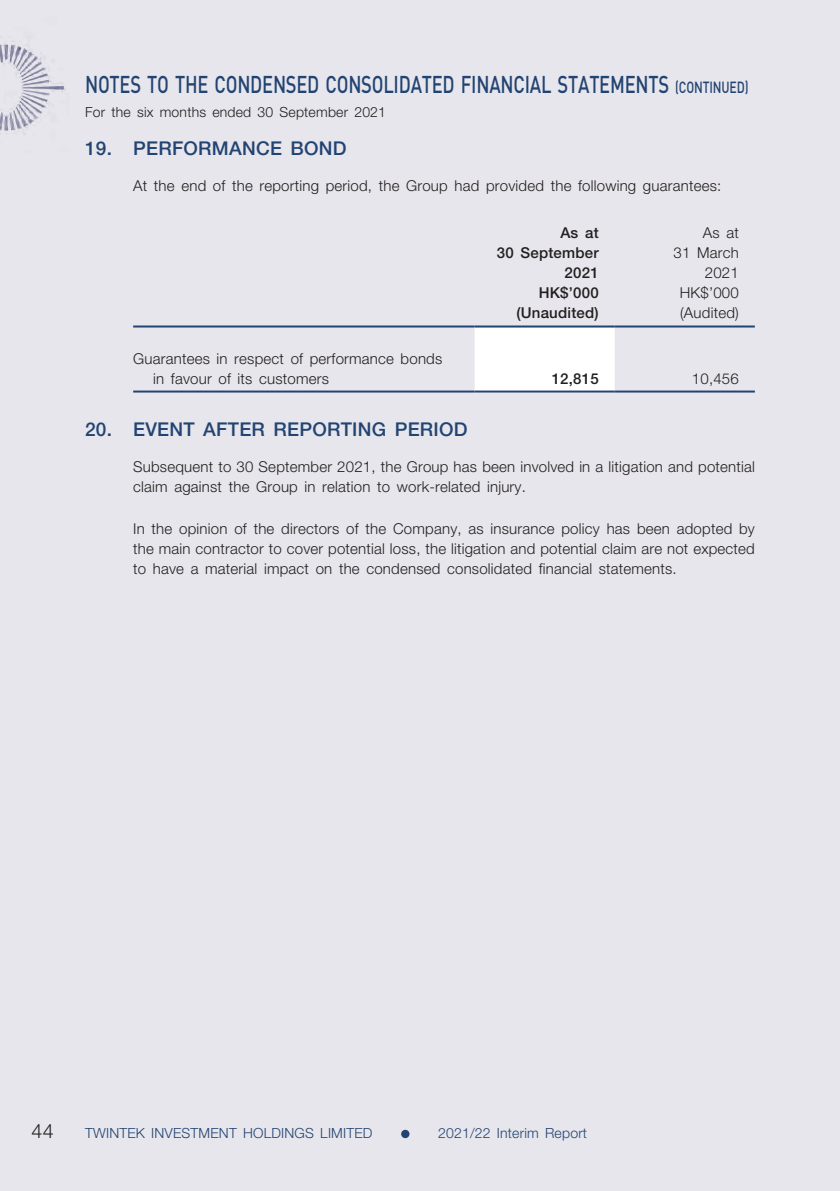
<style>
.page{position:relative;width:840px;height:1191px;background:#fff}
.page>*{position:absolute;margin:0;border:0;box-sizing:border-box;transform-origin:0 0}
.t1{font:500 24px "DIN Pro";letter-spacing:-.015em;color:#224472;scale:.76 1}
.t2{font:300 19.8px "Helvetica Neue LT Std";color:#231f20}
._17_H1__Note{font:500 19px "Helvetica Neue LT Std";letter-spacing:.015em;color:#224472}
._26___P2__Note{font:300 15px/20px "Helvetica Neue LT Std";letter-spacing:.015em;color:#231f20}
._29_Table_Stub__Note{font:300 15px/20px "Helvetica Neue LT Std";letter-spacing:.015em;color:#231f20}
._02_Note_Text{font:500 15px/20px "Helvetica Neue LT Std";letter-spacing:.015em;color:#231f20;text-align:right}
._02_Note_Text-2{font:300 15px/20px "Helvetica Neue LT Std";letter-spacing:.015em;color:#231f20;text-align:right}
.t3{font:300 14px "Helvetica Neue LT Std";letter-spacing:.015em;color:#224472}
.t4{font:300 14px "Helvetica Neue LT Std";letter-spacing:.015em;color:#231f20}
.s1{font-size:16px}
</style>
<div class="page">
<div style="left:0;top:0;width:838px;height:1191px;background:#e7e6ec"></div>
<img style="left:0;top:41px;width:66px;height:93px">
<div style="left:401px;top:1129px;width:8px;height:9px;background:#224472;border-radius:50%"></div>
<div style="left:474px;top:327px;width:140px;height:63px;background:#fff"></div>
<hr style="left:133px;top:325px;width:341px;height:2px;background:#224472">
<hr style="left:474px;top:325px;width:140px;height:2px;background:#224472">
<hr style="left:614px;top:325px;width:140px;height:2px;background:#224472">
<hr style="left:133px;top:390px;width:341px;height:2px;background:#224472">
<hr style="left:474px;top:390px;width:140px;height:2px;background:#224472">
<hr style="left:614px;top:390px;width:140px;height:2px;background:#224472">
<h1 class="t1" style="left:85px;top:68px;width:874px">NOTES TO THE CONDENSED CONSOLIDATED FINANCIAL STATEMENTS <span class="s1">(CONTINUED)</span></h1>
<p class="t4" style="left:85px;top:103px;width:302px">For the six months ended 30 September 2021</p>
<p class="_17_H1__Note" style="left:85px;top:137px;width:263px">19. PERFORMANCE BOND</p>
<p class="_26___P2__Note" style="left:133px;top:175px;width:589px">At the end of the reporting period, the Group had provided the following guarantees:</p>
<p class="_02_Note_Text" style="left:496px;top:223px;width:103px">As at<br>30 September<br>2021</p>
<p class="_02_Note_Text-2" style="left:673px;top:223px;width:67px">As at<br>31 March<br>2021</p>
<p class="_02_Note_Text" style="left:538px;top:283px;width:61px">HK$’000</p>
<p class="_02_Note_Text-2" style="left:679px;top:283px;width:61px">HK$’000</p>
<p class="_02_Note_Text" style="left:516px;top:303px;width:84px">(Unaudited)</p>
<p class="_02_Note_Text-2" style="left:679px;top:303px;width:60px">(Audited)</p>
<p class="_29_Table_Stub__Note" style="left:153px;top:348px;width:290px;text-indent:-20px">Guarantees in respect of performance bonds in favour of its customers</p>
<p class="_02_Note_Text" style="left:551px;top:368px;width:48px">12,815</p>
<p class="_02_Note_Text-2" style="left:691px;top:368px;width:48px">10,456</p>
<p class="_17_H1__Note" style="left:85px;top:418px;width:384px">20. EVENT AFTER REPORTING PERIOD</p>
<p class="_26___P2__Note" style="left:133px;top:456px;width:623px">Subsequent to 30 September 2021, the Group has been involved in a litigation and potential claim against the Group in relation to work-related injury.</p>
<p class="_26___P2__Note" style="left:133px;top:518px;width:623px;text-align:justify">In the opinion of the directors of the Company, as insurance policy has been adopted by the main contractor to cover potential loss, the litigation and potential claim are not expected to have a material impact on the condensed consolidated financial statements.</p>
<h2 class="t2" style="left:31px;top:1119px;width:24px">44</h2>
<p class="t3" style="left:85px;top:1124px;width:289px">TWINTEK INVESTMENT HOLDINGS LIMITED</p>
<p class="t3" style="left:438px;top:1124px;width:150px">2021/22 Interim Report</p>
</div>
